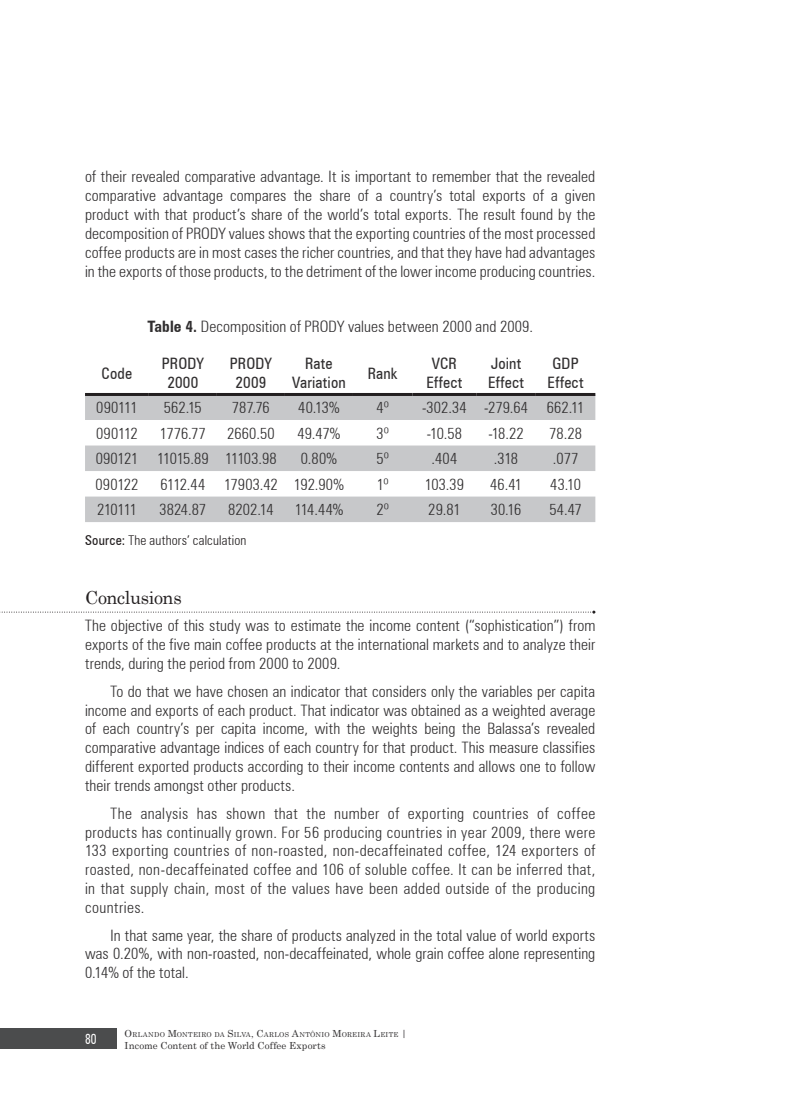
<style>
.page{position:relative;width:808px;height:1106px;background:#fff}
.page>*{position:absolute;margin:0;border:0;box-sizing:border-box;transform-origin:0 0}
.t1{font:18px "Century Schoolbook";letter-spacing:-.02em;color:#231f20}
.t2{font:300 condensed 15.75px/18.9px "Zurich BT";letter-spacing:.005em;color:#312f30;text-align:justify}
.t3{font:condensed 15.75px/18.9px "Zurich BT";letter-spacing:.01em;color:#312f30;text-align:center}
.t4{font:300 condensed 15.75px "Zurich BT";letter-spacing:-.015em;color:#312f30}
.t5{font:condensed 14.25px "Zurich BT";color:#fff;scale:.84 1}
.t6{font:300 condensed 13.5px "Zurich BT";letter-spacing:.015em;color:#231f20}
.t7{font:9.75px "Century Schoolbook";letter-spacing:.005em;color:#312f30}
.t8{font:6.9px "Century Schoolbook";letter-spacing:.05em;color:#312f30}
.s1{font-weight:700}
.s2{font-weight:400}
.s3{font-size:9.75px}
</style>
<div class="page">
<div style="left:0;top:1028px;width:117px;height:20px;background:#4b4c4d"></div>
<svg style="left:85px;top:396px;width:510px;height:126px;fill:#c7c8ca"></svg>
<hr style="left:85px;top:393px;width:64px;height:3px;background:#231f20">
<hr style="left:149px;top:393px;width:68px;height:3px;background:#231f20">
<hr style="left:217px;top:393px;width:68px;height:3px;background:#231f20">
<hr style="left:285px;top:393px;width:68px;height:3px;background:#231f20">
<hr style="left:353px;top:393px;width:59px;height:3px;background:#231f20">
<hr style="left:412px;top:393px;width:64px;height:3px;background:#231f20">
<hr style="left:476px;top:393px;width:60px;height:3px;background:#231f20">
<hr style="left:536px;top:393px;width:59px;height:3px;background:#231f20">
<svg style="left:0;top:610px;width:595px;height:3px"></svg>
<p class="t2" style="left:85px;top:167px;width:512px">of their revealed comparative advantage. It is important to remember that the revealed comparative advantage compares the share of a country’s total exports of a given product with that product’s share of the world’s total exports. The result found by the decomposition of PRODY values shows that the exporting countries of the most processed coffee products are in most cases the richer countries, and that they have had advantages in the exports of those products, to the detriment of the lower income producing countries.</p>
<p class="t2" style="left:147px;top:317px;width:387px"><span class="s1">Table 4.</span> Decomposition of PRODY values between 2000 and 2009.</p>
<p class="t3" style="left:102px;top:363px;width:32px">Code</p>
<p class="t3" style="left:162px;top:354px;width:44px">PRODY<br>2000</p>
<p class="t3" style="left:230px;top:354px;width:44px">PRODY<br>2009</p>
<p class="t3" style="left:292px;top:354px;width:55px">Rate<br>Variation</p>
<p class="t3" style="left:368px;top:363px;width:31px">Rank</p>
<p class="t3" style="left:426px;top:354px;width:37px">VCR<br>Effect</p>
<p class="t3" style="left:488px;top:354px;width:37px;text-align:left">Joint<br>Effect</p>
<p class="t3" style="left:548px;top:354px;width:37px">GDP<br>Effect</p>
<p class="t2" style="left:96px;top:398px;width:43px">090111</p>
<p class="t2" style="left:164px;top:398px;width:40px">562.15</p>
<p class="t2" style="left:232px;top:398px;width:39px">787.76</p>
<p class="t2" style="left:298px;top:398px;width:43px">40.13%</p>
<p class="t2" style="left:377px;top:398px;width:14px">4º</p>
<p class="t2" style="left:422px;top:398px;width:164px">-302.34 -279.64 662.11</p>
<p class="t2" style="left:96px;top:423px;width:43px">090112</p>
<p class="t2" style="left:160px;top:423px;width:47px">1776.77</p>
<p class="t2" style="left:227px;top:423px;width:49px">2660.50</p>
<p class="t2" style="left:297px;top:423px;width:44px">49.47%</p>
<p class="t2" style="left:376px;top:423px;width:14px">3º</p>
<p class="t2" style="left:427px;top:423px;width:37px">-10.58</p>
<p class="t2" style="left:488px;top:423px;width:37px">-18.22</p>
<p class="t2" style="left:549px;top:423px;width:34px">78.28</p>
<p class="t4" style="left:96px;top:449px;width:182px">090121 11015.89 11103.98</p>
<p class="t2" style="left:301px;top:449px;width:38px">0.80%</p>
<p class="t2" style="left:376px;top:449px;width:14px">5º</p>
<p class="t2" style="left:431px;top:449px;width:27px">.404</p>
<p class="t2" style="left:494px;top:449px;width:26px">.318</p>
<p class="t2" style="left:553px;top:449px;width:27px">.077</p>
<p class="t2" style="left:95px;top:474px;width:44px">090122</p>
<p class="t2" style="left:160px;top:474px;width:185px">6112.44 17903.42 192.90%</p>
<p class="t2" style="left:377px;top:474px;width:13px">1º</p>
<p class="t2" style="left:425px;top:474px;width:41px">103.39</p>
<p class="t2" style="left:490px;top:474px;width:34px">46.41</p>
<p class="t2" style="left:550px;top:474px;width:32px">43.10</p>
<p class="t2" style="left:97px;top:500px;width:41px">210111</p>
<p class="t2" style="left:160px;top:500px;width:48px">3824.87</p>
<p class="t2" style="left:228px;top:500px;width:47px">8202.14</p>
<p class="t2" style="left:295px;top:500px;width:50px">114.44%</p>
<p class="t2" style="left:376px;top:500px;width:14px">2º</p>
<p class="t2" style="left:428px;top:500px;width:34px">29.81</p>
<p class="t2" style="left:491px;top:500px;width:32px">30.16</p>
<p class="t2" style="left:549px;top:500px;width:34px">54.47</p>
<p class="t6" style="left:85px;top:532px;width:163px"><span class="s2">Source:</span> The authors’ calculation</p>
<p class="t1" style="left:85px;top:582px;width:98px">Conclusions</p>
<p class="t2" style="left:85px;top:616px;width:512px">The objective of this study was to estimate the income content (“sophistication”) from exports of the five main coffee products at the international markets and to analyze their trends, during the period from 2000 to 2009.</p>
<p class="t2" style="left:85px;top:681px;width:512px;text-indent:26px">To do that we have chosen an indicator that considers only the variables per capita income and exports of each product. That indicator was obtained as a weighted average of each country’s per capita income, with the weights being the Balassa’s revealed comparative advantage indices of each country for that product. This measure classifies different exported products according to their income contents and allows one to follow their trends amongst other products.</p>
<p class="t2" style="left:85px;top:803px;width:512px;text-indent:26px">The analysis has shown that the number of exporting countries of coffee products has continually grown. For 56 producing countries in year 2009, there were 133 exporting countries of non-roasted, non-decaffeinated coffee, 124 exporters of roasted, non-decaffeinated coffee and 106 of soluble coffee. It can be inferred that, in that supply chain, most of the values have been added outside of the producing countries.</p>
<p class="t2" style="left:85px;top:925px;width:512px;text-indent:26px">In that same year, the share of products analyzed in the total value of world exports was 0.20%, with non-roasted, non-decaffeinated, whole grain coffee alone representing 0.14% of the total.</p>
<p class="t5" style="left:85px;top:1030px;width:15px">80</p>
<p class="t8" style="left:125px;top:1028px;width:284px"><span class="s3">O</span>RLANDO <span class="s3">M</span>ONTEIRO DA <span class="s3">S</span>ILVA<span class="s3">, C</span>ARLOS <span class="s3">A</span>NTÔNIO <span class="s3">M</span>OREIRA <span class="s3">L</span>EITE <span class="s3">|</span></p>
<p class="t7" style="left:125px;top:1037px;width:203px">Income Content of the World Coffee Exports</p>
</div>
